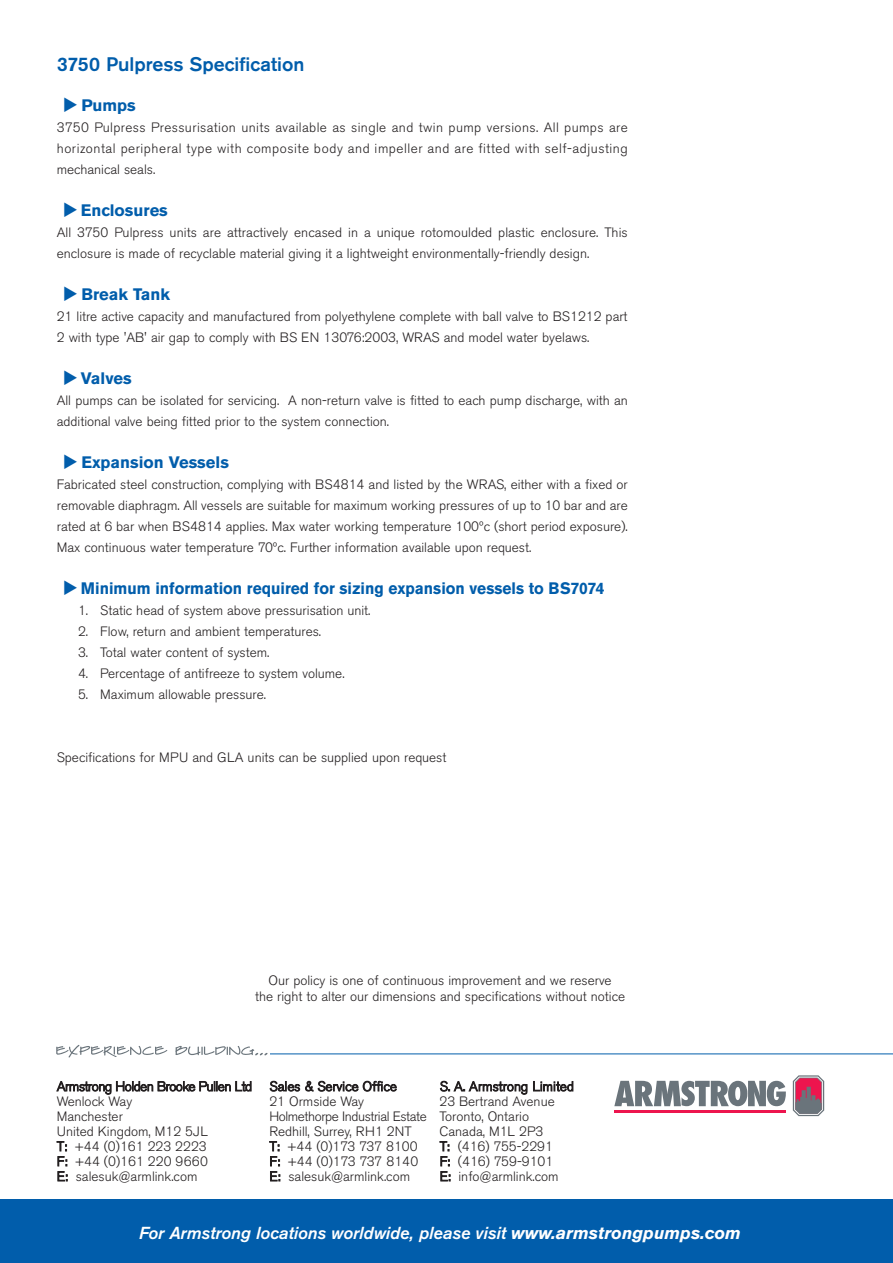
<style>
.page{position:relative;width:893px;height:1263px;background:#fff}
.page>*{position:absolute;margin:0;border:0;box-sizing:border-box;transform-origin:0 0}
.t1{font:500 19.5px "Akzidenz Grotesk BE";color:#015dab}
.t2{font:italic 500 17.25px "Akzidenz Grotesk BE";color:#fff}
.t3{font:700 16.5px "Akzidenz Grotesk BE";color:#015dab;scale:.94 1}
.t4{font:700 16.5px "Akzidenz Grotesk BE";color:#015dab}
.t5{font:300 13.5px/15px "Akzidenz Grotesk BE";color:#231f20}
.s1{font-weight:700}
</style>
<div class="page">
<div style="left:0;top:1199px;width:893px;height:64px;background:#015dab"></div>
<hr style="left:59px;top:1054px;width:834px;height:1px;background:#015dab">
<svg style="left:793px;top:1075px;width:31px;height:41px"></svg>
<svg style="left:614px;top:1081px;width:172px;height:25px"></svg>
<hr style="left:614px;top:1110px;width:172px;height:3px;background:#ed154e">
<div style="left:55px;top:1044px;width:215px;height:15px;background:#fff"></div>
<svg style="left:56px;top:1045px;width:111px;height:12px"></svg>
<svg style="left:175px;top:1046px;width:92px;height:9px"></svg>
<h1 class="t1" style="left:57px;top:57px;width:249px">3750 Pulpress Specification</h1>
<p class="t4" style="left:81px;top:99px;width:56px">Pumps</p>
<p class="t5" style="left:57px;top:118px;width:573px;line-height:21px;text-align:justify">3750 Pulpress Pressurisation units available as single and twin pump versions. All pumps are horizontal peripheral type with composite body and impeller and are fitted with self-adjusting mechanical seals.</p>
<p class="t4" style="left:81px;top:204px;width:88px">Enclosures</p>
<p class="t5" style="left:57px;top:223px;width:572px;line-height:21px">All 3750 Pulpress units are attractively encased in a unique rotomoulded plastic enclosure. This enclosure is made of recyclable material giving it a lightweight environmentally-friendly design.</p>
<p class="t4" style="left:81px;top:288px;width:90px">Break Tank</p>
<p class="t5" style="left:57px;top:307px;width:572px;line-height:21px">21 litre active capacity and manufactured from polyethylene complete with ball valve to BS1212 part<br>2 with type 'AB' air gap to comply with BS EN 13076:2003, WRAS and model water byelaws.</p>
<p class="t4" style="left:81px;top:372px;width:52px">Valves</p>
<p class="t5" style="left:57px;top:391px;width:573px;line-height:21px">All pumps can be isolated for servicing. A non-return valve is fitted to each pump discharge, with an additional valve being fitted prior to the system connection.</p>
<p class="t4" style="left:81px;top:456px;width:149px">Expansion Vessels</p>
<p class="t5" style="left:57px;top:475px;width:573px;line-height:21px;text-align:justify">Fabricated steel construction, complying with BS4814 and listed by the WRAS, either with a fixed or removable diaphragm. All vessels are suitable for maximum working pressures of up to 10 bar and are rated at 6 bar when BS4814 applies. Max water working temperature 100ºc (short period exposure).<br>Max continuous water temperature 70ºc. Further information available upon request.</p>
<p class="t3" style="left:81px;top:582px;width:558px">Minimum information required for sizing expansion vessels to BS7074</p>
<p class="t5" style="left:78px;top:604px;width:294px">1. Static head of system above pressurisation unit.</p>
<p class="t5" style="left:78px;top:625px;width:245px">2. Flow, return and ambient temperatures.</p>
<p class="t5" style="left:78px;top:646px;width:193px">3. Total water content of system.</p>
<p class="t5" style="left:78px;top:667px;width:268px">4. Percentage of antifreeze to system volume.</p>
<p class="t5" style="left:78px;top:688px;width:190px">5. Maximum allowable pressure.</p>
<p class="t5" style="left:57px;top:751px;width:391px">Specifications for MPU and GLA units can be supplied upon request</p>
<p class="t5" style="left:255px;top:973px;width:372px;line-height:16.2px;text-align:center">Our policy is one of continuous improvement and we reserve<br>the right to alter our dimensions and specifications without notice</p>
<p class="t5" style="left:57px;top:1080px;width:197px">Armstrong Holden Brooke Pullen Ltd<br>Wenlock Way<br>Manchester<br>United Kingdom, M12 5JL<br>T: +44 (0)161 223 2223<br>F: +44 (0)161 220 9660<br>E: salesuk@armlink.com</p>
<p class="t5" style="left:269px;top:1080px;width:159px">Sales &amp; Service Office<br>21 Ormside Way<br>Holmethorpe Industrial Estate<br>Redhill, Surrey, RH1 2NT<br>T: +44 (0)173 737 8100<br>F: +44 (0)173 737 8140<br>E: salesuk@armlink.com</p>
<p class="t5" style="left:439px;top:1080px;width:136px">S. A. Armstrong Limited<br>23 Bertrand Avenue<br>Toronto, Ontario<br>Canada, M1L 2P3<br>T: (416) 755-2291<br>F: (416) 759-9101<br>E: info@armlink.com</p>
<p class="t2" style="left:139px;top:1226px;width:603px">For Armstrong locations worldwide, please visit <span class="s1">www.armstrongpumps.com</span></p>
</div>
